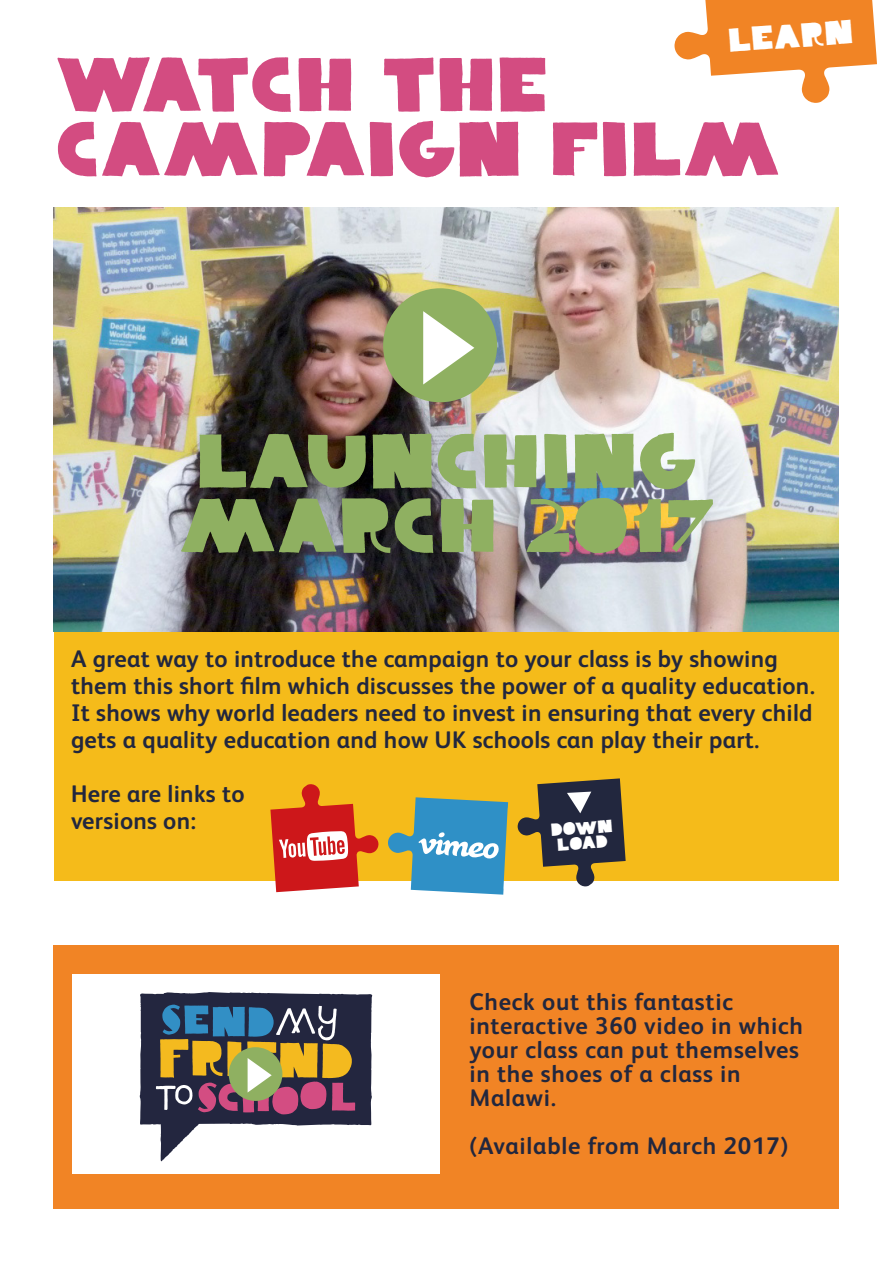
<style>
.page{position:relative;width:893px;height:1263px;background:#fff}
.page>*{position:absolute;margin:0;border:0;box-sizing:border-box;transform-origin:0 0}
.t1{font:76.5px/64.5px "YWFT Clairemy";color:#d34c81}
.t2{font:76.5px/64.5px "YWFT Clairemy";color:#8fb061}
.t3{font:33.15px "YWFT Clairemy";color:#fff}
.t4{font:700 24px/27px "FS Albert";letter-spacing:.01em;color:#22273e}
.t5{font:700 24px/24px "FS Albert";letter-spacing:.03em;color:#22273e}
.t6{font:17.55px/14.9px "YWFT Clairemy";color:#fff;text-align:center}
</style>
<div class="page">
<div style="left:54px;top:945px;width:785px;height:264px;background:#f18425"></div>
<div style="left:54px;top:631px;width:785px;height:250px;background:#f5bb1a"></div>
<img style="left:54px;top:207px;width:784px;height:424px">
<div style="left:383px;top:288px;width:114px;height:114px;background:#8fb061;border-radius:50%"></div>
<svg style="left:423px;top:311px;width:51px;height:73px"></svg>
<svg style="left:270px;top:784px;width:109px;height:108px"></svg>
<svg style="left:388px;top:797px;width:120px;height:98px"></svg>
<svg style="left:517px;top:778px;width:109px;height:108px"></svg>
<svg style="left:674px;top:0;width:203px;height:103px"></svg>
<div style="left:72px;top:974px;width:367px;height:200px;background:#fff"></div>
<svg style="left:140px;top:992px;width:232px;height:169px"></svg>
<h2 class="t3" style="left:726px;top:16px;width:127px;rotate:-4deg">LEARN</h2>
<h1 class="t1" style="left:56px;top:49px;width:727px">WATCH THE<br>CAMPAIGN FILM</h1>
<h1 class="t2" style="left:179px;top:425px;width:537px">LAUNCHING<br>MARCH 2017</h1>
<p class="t4" style="left:71px;top:644px;width:745px">A great way to introduce the campaign to your class is by showing them this short film which discusses the power of a quality education.<br>It shows why world leaders need to invest in ensuring that every child gets a quality education and how UK schools can play their part.</p>
<p class="t4" style="left:71px;top:779px;width:175px">Here are links to versions on:</p>
<p class="t6" style="left:550px;top:822px;width:63px;rotate:-4deg">DOWN<br>LOAD</p>
<p class="t5" style="left:469px;top:989px;width:335px">Check out this fantastic interactive 360 video in which your class can put themselves in the shoes of a class in<br>Malawi.</p>
<p class="t5" style="left:469px;top:1133px;width:320px">(Available from March 2017)</p>
</div>
